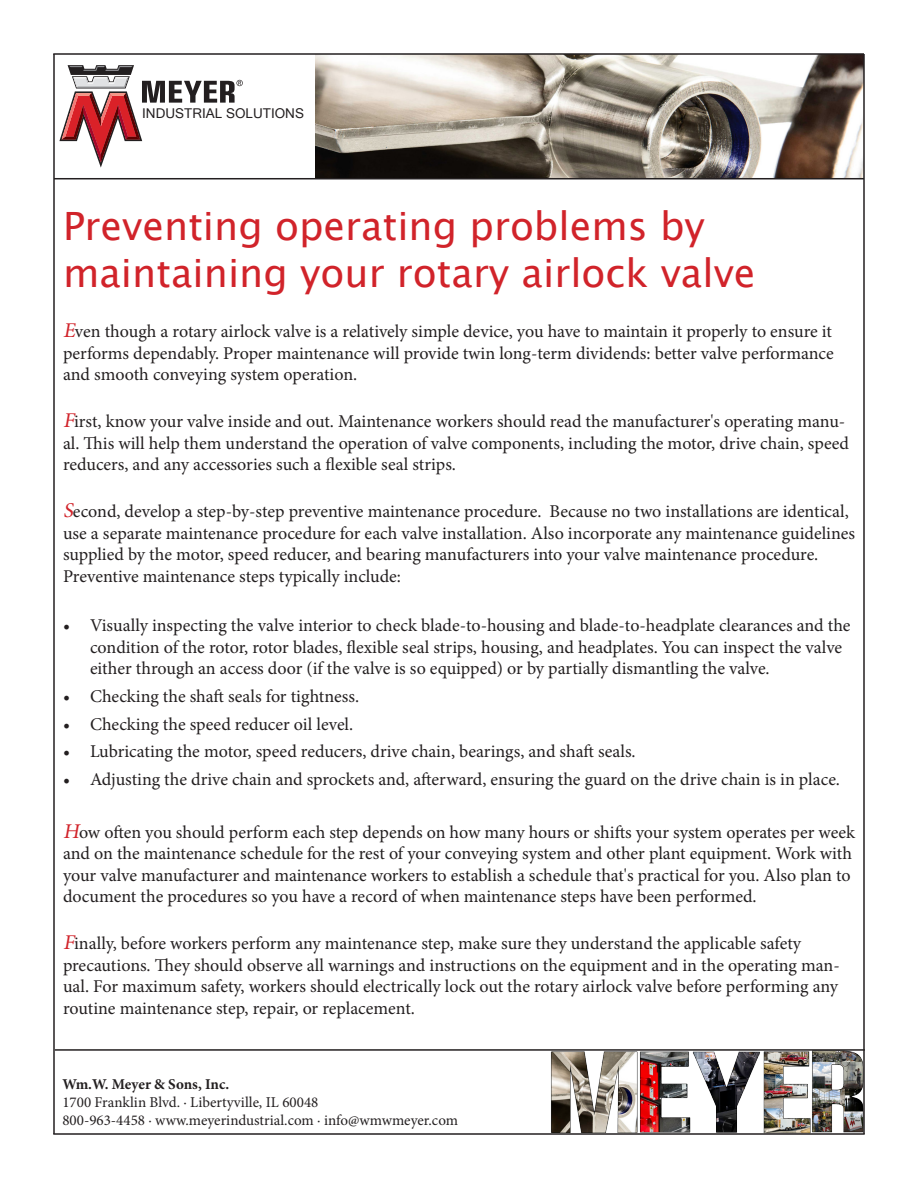
<style>
.page{position:relative;width:918px;height:1188px;background:#fff}
.page>*{position:absolute;margin:0;border:0;box-sizing:border-box;transform-origin:0 0}
.t1{font:39px/46.8px "Lucida Sans Unicode";color:#d1232a}
.t2{font:18px/21.6px "Minion Pro";letter-spacing:-.005em;color:#231f20}
.t3{font:15px "Minion Pro";color:#231f20}
.t4{font:700 15px "Minion Pro";letter-spacing:-.005em;color:#231f20}
.t5{font:13.5px "Microsoft Sans Serif";color:#231f20}
.s1{font-style:italic;font-size:21px;color:#d1232a}
</style>
<div class="page">
<img style="left:551px;top:1051px;width:312px;height:82px">
<img style="left:316px;top:55px;width:547px;height:123px">
<svg style="left:59px;top:65px;width:184px;height:103px"></svg>
<hr style="left:54px;top:178px;width:810px;height:1px;background:#231f20">
<hr style="left:53px;top:54px;width:2px;height:1080px;background:#231f20">
<hr style="left:53px;top:53px;width:811px;height:2px;background:#231f20">
<hr style="left:863px;top:54px;width:2px;height:1080px;background:#231f20">
<hr style="left:53px;top:1133px;width:812px;height:2px;background:#231f20">
<hr style="left:55px;top:1049px;width:810px;height:2px;background:#231f20">
<p class="t5" style="left:142px;top:105px;width:163px">INDUSTRIAL SOLUTIONS</p>
<p class="t1" style="left:63px;top:203px;width:694px">Preventing operating problems by maintaining your rotary airlock valve</p>
<p class="t2" style="left:63px;top:321px;width:772px;text-align:justify"><span class="s1">E</span>ven though a rotary airlock valve is a relatively simple device, you have to maintain it properly to ensure it performs dependably. Proper maintenance will provide twin long-term dividends: better valve performance and smooth conveying system operation.</p>
<p class="t2" style="left:63px;top:411px;width:788px"><span class="s1">F</span>irst, know your valve inside and out. Maintenance workers should read the manufacturer's operating manu&shy;al. This will help them understand the operation of valve components, including the motor, drive chain, speed reducers, and any accessories such a flexible seal strips.</p>
<p class="t2" style="left:63px;top:501px;width:794px"><span class="s1">S</span>econd, develop a step-by-step preventive maintenance procedure. Because no two installations are identical, use a separate maintenance procedure for each valve installation. Also incorporate any maintenance guidelines supplied by the motor, speed reducer, and bearing manufacturers into your valve maintenance procedure.<br>Preventive maintenance steps typically include:</p>
<p class="t2" style="left:90px;top:615px;width:762px;text-indent:-27px">• Visually inspecting the valve interior to check blade-to-housing and blade-to-headplate clearances and the condition of the rotor, rotor blades, flexible seal strips, housing, and headplates. You can inspect the valve either through an access door (if the valve is so equipped) or by partially dismantling the valve.</p>
<p class="t2" style="left:63px;top:686px;width:298px">• Checking the shaft seals for tightness.</p>
<p class="t2" style="left:63px;top:713px;width:292px">• Checking the speed reducer oil level.</p>
<p class="t2" style="left:63px;top:741px;width:574px">• Lubricating the motor, speed reducers, drive chain, bearings, and shaft seals.</p>
<p class="t2" style="left:63px;top:768px;width:779px">• Adjusting the drive chain and sprockets and, afterward, ensuring the guard on the drive chain is in place.</p>
<p class="t2" style="left:63px;top:821px;width:794px"><span class="s1">H</span>ow often you should perform each step depends on how many hours or shifts your system operates per week and on the maintenance schedule for the rest of your conveying system and other plant equipment. Work with your valve manufacturer and maintenance workers to establish a schedule that's practical for you. Also plan to document the procedures so you have a record of when maintenance steps have been performed.</p>
<p class="t2" style="left:63px;top:933px;width:778px"><span class="s1">F</span>inally, before workers perform any maintenance step, make sure they understand the applicable safety precautions. They should observe all warnings and instructions on the equipment and in the operating man&shy;ual. For maximum safety, workers should electrically lock out the rotary airlock valve before performing any routine maintenance step, repair, or replacement.</p>
<p class="t4" style="left:62px;top:1074px;width:168px">Wm.W. Meyer &amp; Sons, Inc.</p>
<p class="t3" style="left:62px;top:1092px;width:257px">1700 Franklin Blvd. ∙ Libertyville, IL 60048</p>
<p class="t3" style="left:62px;top:1110px;width:397px">800-963-4458 ∙ www.meyerindustrial.com ∙ info@wmwmeyer.com</p>
</div>
